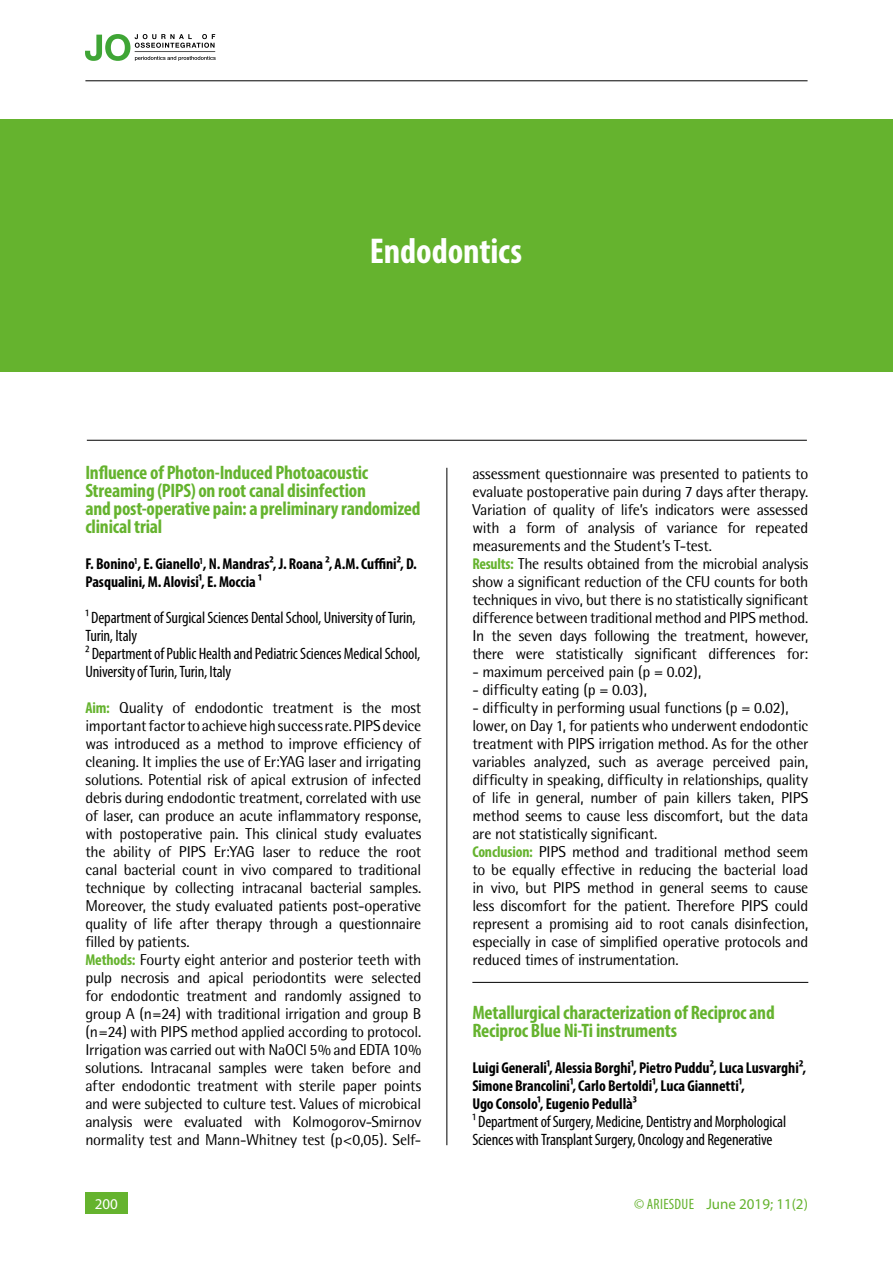
<style>
.page{position:relative;width:893px;height:1263px;background:#fff}
.page>*{position:absolute;margin:0;border:0;box-sizing:border-box;transform-origin:0 0}
.t1{font:700 condensed 36px "Myriad Pro";letter-spacing:-.005em;color:#fff}
.t2{font:700 condensed 19.5px/18px "Myriad Pro";letter-spacing:-.01em;color:#65b32e}
.t3{font:condensed 16.5px/18px "Myriad Pro";letter-spacing:-.01em;color:#000}
.t4{font:15.75px/18px "Rotis Semi Sans";letter-spacing:-.015em;color:#000}
.t5{font:700 condensed 15.75px/18px "Myriad Pro";letter-spacing:-.005em;color:#000}
.t6{font:15px "Myriad Pro";color:#65b32e}
.t7{font:15px "Myriad Pro";color:#fff}
.s1{font-family:"Myriad Pro";font-weight:700;font-stretch:condensed;color:#65b32e}
.s2{font-stretch:condensed}
</style>
<div class="page">
<hr style="left:85px;top:81px;width:722px;height:1px;background:#000">
<svg style="left:85px;top:34px;width:131px;height:27px"></svg>
<div style="left:85px;top:1193px;width:43px;height:21px;background:#65b32e"></div>
<hr style="left:87px;top:440px;width:720px;height:1px;background:#000">
<div style="left:0;top:119px;width:893px;height:252px;background:#65b32e"></div>
<hr style="left:447px;top:468px;width:1px;height:677px;background:#000">
<hr style="left:472px;top:982px;width:336px;height:1px;background:#000">
<h1 class="t1" style="left:370px;top:229px;width:154px">Endodontics</h1>
<p class="t2" style="left:85px;top:463px;width:337px">Influence of Photon-Induced Photoacoustic Streaming (PIPS) on root canal disinfection<br>and post-operative pain: a preliminary randomized clinical trial</p>
<p class="t5" style="left:85px;top:554px;width:333px">F. Bonino<sup>1</sup>, E. Gianello<sup>1</sup>, N. Mandras2, J. Roana 2, A.M. Cuffini2, D.<br>Pasqualini, M. Alovisi1, E. Moccia 1</p>
<p class="t3" style="left:85px;top:608px;width:336px">1 Department of Surgical Sciences Dental School, University of Turin, Turin, Italy<br>2 Department of Public Health and Pediatric Sciences Medical School, University of Turin, Turin, Italy</p>
<p class="t4" style="left:85px;top:699px;width:337px"><span class="s1">Aim:</span> Quality of endodontic treatment is the most important factor to achieve high success rate. PIPS device was introduced as a method to improve efficiency of cleaning. It implies the use of Er:YAG laser and irrigating solutions. Potential risk of apical extrusion of infected debris during endodontic treatment, correlated with use of laser, can produce an acute inflammatory response, with postoperative pain. This clinical study evaluates the ability of PIPS Er:YAG laser to reduce the root canal bacterial count in vivo compared to traditional technique by collecting intracanal bacterial samples.<br>Moreover, the study evaluated patients post-operative quality of life after therapy through a questionnaire filled by patients.<br><span class="s1">Methods:</span> Fourty eight anterior and posterior teeth with pulp necrosis and apical periodontits were selected for endodontic treatment and randomly assigned to group A (n=24) with traditional irrigation and group B (n=24) with PIPS method applied according to protocol.<br>Irrigation was carried out with NaOCl 5% and EDTA 10% solutions. Intracanal samples were taken before and after endodontic treatment with sterile paper points and were subjected to culture test. Values of microbical analysis were evaluated with Kolmogorov-Smirnov normality test and Mann-Whitney test (p&lt;0,05). Self-</p>
<p class="t4" style="left:472px;top:465px;width:337px">assessment questionnaire was presented to patients to evaluate postoperative pain during 7 days after therapy.<br>Variation of quality of life’s indicators were assessed with a form of analysis of variance for repeated measurements and the Student’s T-test.<br><span class="s1">Results:</span> The results obtained from the microbial analysis show a significant reduction of the CFU counts for both techniques in vivo, but there is no statistically significant difference between traditional method and PIPS method.<br>In the seven days following the treatment, however, there were statistically significant differences for:</p>
<p class="t4" style="left:472px;top:663px;width:230px">- maximum perceived pain (p = 0.02),</p>
<p class="t4" style="left:472px;top:681px;width:176px">- difficulty eating (p = 0.03),</p>
<p class="t4" style="left:472px;top:699px;width:337px">- difficulty in performing usual functions (p = 0.02), lower, on Day 1, for patients who underwent endodontic treatment with PIPS irrigation method. As for the other variables analyzed, such as average perceived pain, difficulty in speaking, difficulty in relationships, quality of life in general, number of pain killers taken, PIPS method seems to cause less discomfort, but the data are not statistically significant.<br><span class="s1">Conclusion:</span> PIPS method and traditional method seem to be equally effective in reducing the bacterial load in vivo, but PIPS method in general seems to cause less discomfort for the patient. Therefore PIPS could represent a promising aid to root canals disinfection, especially in case of simplified operative protocols and reduced times of instrumentation.</p>
<p class="t2" style="left:472px;top:1003px;width:304px">Metallurgical characterization of Reciproc and<br>Reciproc Blue Ni-Ti instruments</p>
<p class="t5" style="left:472px;top:1058px;width:335px">Luigi Generali1, Alessia Borghi1, Pietro Puddu2, Luca Lusvarghi2,<br>Simone Brancolini1, Carlo Bertoldi1, Luca Giannetti1,<br>Ugo Consolo1, Eugenio Pedullà3</p>
<p class="t3" style="left:472px;top:1112px;width:315px">1 Department of Surgery, Medicine, Dentistry and Morphological<br>Sciences with Transplant Surgery, Oncology and Regenerative</p>
<p class="t7" style="left:95px;top:1195px;width:25px">200</p>
<p class="t6" style="left:634px;top:1195px;width:175px"><span class="s2">© ARIESDUE</span> June 2019; 11(2)</p>
</div>
